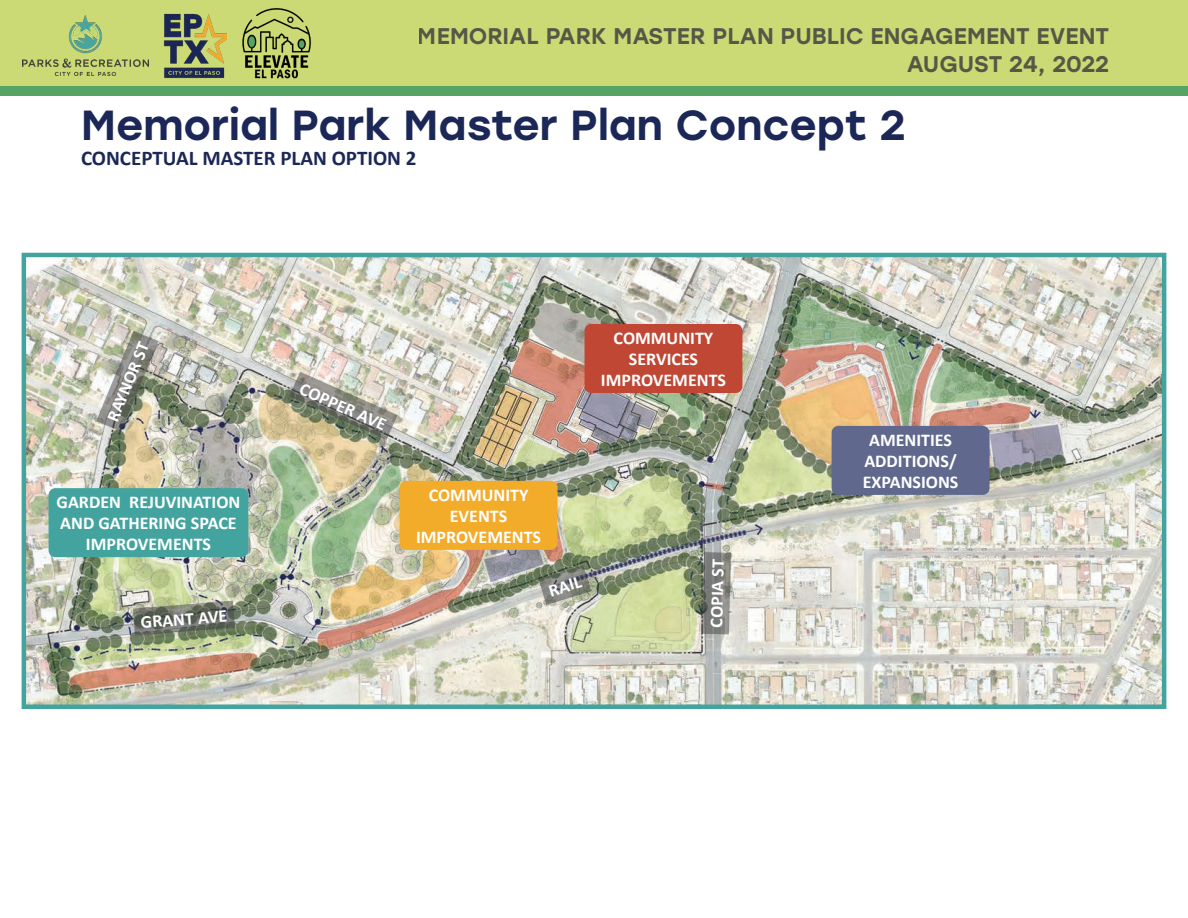
<style>
.page{position:relative;width:1188px;height:918px;background:#fff}
.page>*{position:absolute;margin:0;border:0;box-sizing:border-box;transform-origin:0 0}
.heading_1{font:500 42px "Stolzl";color:#1b2757}
.t1{font:500 22.65px/27.8px "Stolzl";color:#38383c;text-align:right}
.t2{font:700 21px "Calibri";color:#1b2757}
.t3{font:700 18px/21px "Calibri";color:#fff;text-align:center}
</style>
<div class="page">
<img style="left:27px;top:258px;width:1134px;height:446px">
<div style="left:22px;top:253px;width:1144px;height:456px;border:4px solid #43a49f"></div>
<div style="left:0;top:0;width:1188px;height:87px;background:#cbda74"></div>
<div style="left:0;top:87px;width:1188px;height:9px;background:#55a463"></div>
<img style="left:22px;top:15px;width:127px;height:60px">
<img style="left:163px;top:13px;width:63px;height:66px">
<img style="left:242px;top:8px;width:69px;height:71px">
<div style="left:49px;top:488px;width:199px;height:69px;background:#43a49f;border-radius:7px"></div>
<div style="left:400px;top:481px;width:158px;height:69px;background:#f3ab2a;border-radius:7px"></div>
<div style="left:585px;top:324px;width:157px;height:69px;background:#c04733;border-radius:7px"></div>
<div style="left:832px;top:426px;width:158px;height:69px;background:#60698d;border-radius:7px"></div>
<svg style="left:133px;top:601px;width:102px;height:35px;background:#717869"></svg>
<svg style="left:538px;top:565px;width:53px;height:40px;background:#868a7f"></svg>
<img style="left:289px;top:372px;width:109px;height:68px">
<svg style="left:702px;top:552px;width:29px;height:82px;background:#80817e"></svg>
<img style="left:96px;top:331px;width:63px;height:101px">
<p class="t1" style="left:418px;top:21px;width:693px">MEMORIAL PARK MASTER PLAN PUBLIC ENGAGEMENT EVENT<br>AUGUST 24, 2022</p>
<p class="heading_1" style="left:81px;top:96px;width:826px">Memorial Park Master Plan Concept 2</p>
<p class="t2" style="left:81px;top:143px;width:337px">CONCEPTUAL MASTER PLAN OPTION 2</p>
<p class="t3" style="left:102px;top:417px;width:86px;rotate:-68deg">RAYNOR ST</p>
<p class="t3" style="left:305px;top:378px;width:95px;rotate:24deg">COPPER AVE</p>
<p class="t3" style="left:601px;top:328px;width:127px">COMMUNITY<br>SERVICES<br>IMPROVEMENTS</p>
<p class="t3" style="left:57px;top:492px;width:185px">GARDEN REJUVINATION<br>AND GATHERING SPACE<br>IMPROVEMENTS</p>
<p class="t3" style="left:416px;top:484px;width:127px">COMMUNITY<br>EVENTS<br>IMPROVEMENTS</p>
<p class="t3" style="left:140px;top:611px;width:88px;rotate:-4deg">GRANT AVE</p>
<p class="t3" style="left:546px;top:581px;width:35px;rotate:-17deg">RAIL</p>
<p class="t3" style="left:706px;top:627px;width:70px;rotate:-89deg">COPIA ST</p>
<p class="t3" style="left:863px;top:429px;width:97px">AMENITIES<br>ADDITIONS/<br>EXPANSIONS</p>
</div>
